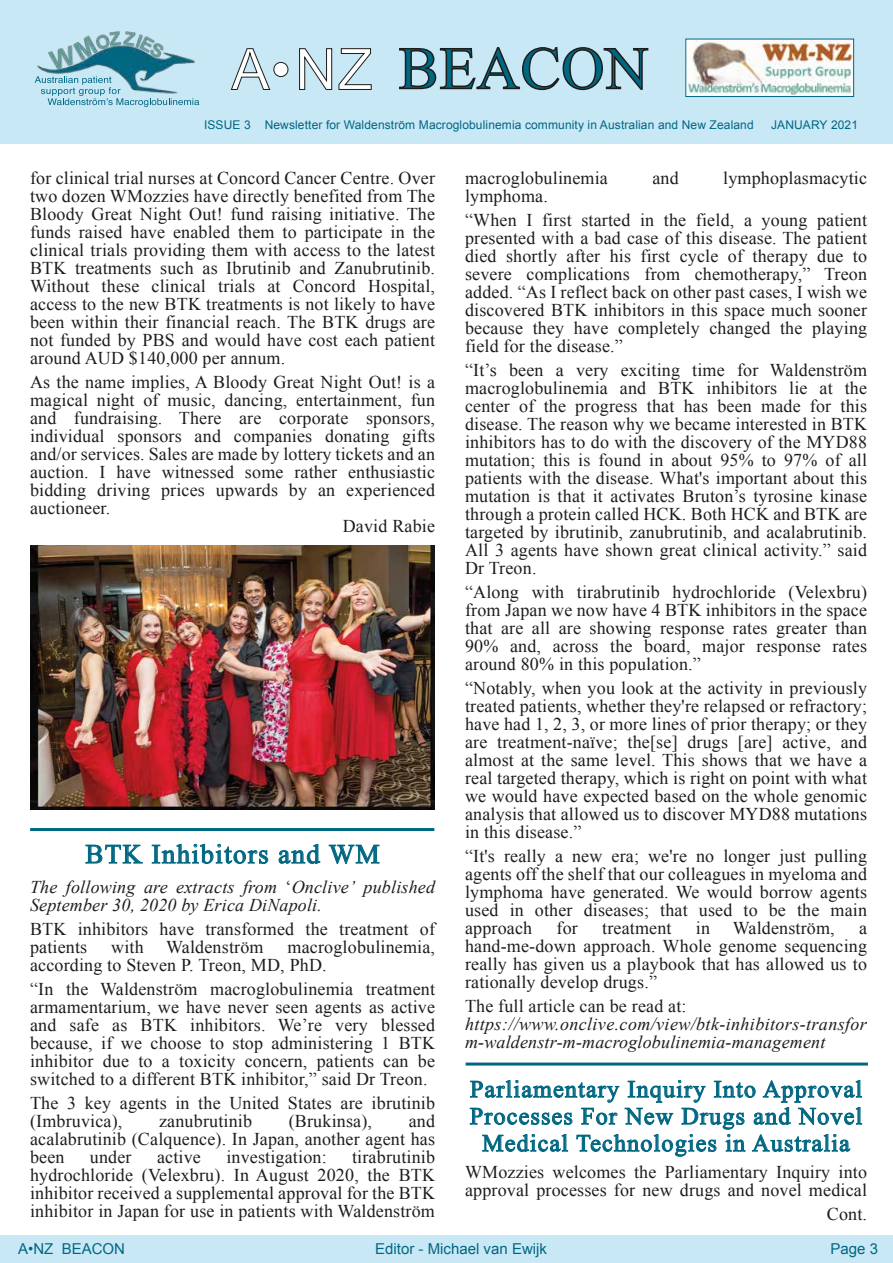
<style>
.page{position:relative;width:893px;height:1263px;background:#fff}
.page>*{position:absolute;margin:0;border:0;box-sizing:border-box;transform-origin:0 0}
.t1{font:60px "Times New Roman";letter-spacing:.01em;color:#006782}
.t2{font:27px "Times New Roman";letter-spacing:.05em;color:#006782}
.t3{font:24px/27px "Times New Roman";letter-spacing:.05em;color:#006782;text-align:center}
.t4{font:18px/18px "Times New Roman";letter-spacing:.01em;color:#1d1d1b;text-align:justify}
.t5{font:italic 18px/18px "Times New Roman";letter-spacing:.01em;color:#1d1d1b}
.t6{font:15px "Arial";color:#006782}
.t7{font:12px "Arial";letter-spacing:.01em;color:#006782}
.s1{font-family:"Arial";font-size:57px;color:#fff}
.s2{font-style:normal}
</style>
<div class="page">
<div style="left:0;top:0;width:893px;height:143px;background:#c9e8f6"></div>
<img style="left:688px;top:41px;width:164px;height:54px">
<div style="left:686px;top:39px;width:168px;height:58px;border:1px solid #006782"></div>
<svg style="left:399px;top:47px;width:250px;height:44px"></svg>
<div style="left:0;top:1236px;width:893px;height:27px;background:#c9e8f6"></div>
<svg style="left:240px;top:48px;width:49px;height:42px"></svg>
<svg style="left:299px;top:48px;width:33px;height:42px"></svg>
<svg style="left:338px;top:48px;width:34px;height:42px"></svg>
<img style="left:34px;top:31px;width:206px;height:74px">
<svg style="left:35px;top:76px;width:164px;height:31px"></svg>
<svg style="left:85px;top:845px;width:58px;height:18px"></svg>
<svg style="left:152px;top:844px;width:116px;height:20px"></svg>
<svg style="left:279px;top:844px;width:41px;height:20px"></svg>
<svg style="left:329px;top:845px;width:50px;height:19px"></svg>
<svg style="left:470px;top:1080px;width:392px;height:77px"></svg>
<hr style="left:30px;top:828px;width:404px;height:3px;background:#006782">
<img style="left:30px;top:545px;width:404px;height:264px">
<hr style="left:466px;top:1062px;width:402px;height:3px;background:#006782">
<p class="t1" style="left:231px;top:28px;width:418px"><span class="s1">A • NZ</span> BEACON</p>
<p class="t7" style="left:204px;top:117px;width:551px">ISSUE 3 Newsletter for Waldenström Macroglobulinemia community in Australian and New Zealand</p>
<p class="t7" style="left:771px;top:117px;width:88px">JANUARY 2021</p>
<p class="t4" style="left:30px;top:168px;width:407px">for clinical trial nurses at Concord Cancer Centre. Over two dozen WMozzies have directly benefited from The Bloody Great Night Out! fund raising initiative. The funds raised have enabled them to participate in the clinical trials providing them with access to the latest BTK treatments such as Ibrutinib and Zanubrutinib.<br>Without these clinical trials at Concord Hospital, access to the new BTK treatments is not likely to have been within their financial reach. The BTK drugs are not funded by PBS and would have cost each patient around AUD $140,000 per annum.</p>
<p class="t4" style="left:30px;top:372px;width:407px">As the name implies, A Bloody Great Night Out! is a</p>
<p class="t4" style="left:30px;top:390px;width:407px">magical night of music, dancing, entertainment, fun</p>
<p class="t4" style="left:30px;top:408px;width:407px">and fundraising. There are corporate sponsors,</p>
<p class="t4" style="left:30px;top:426px;width:407px">individual sponsors and companies donating gifts</p>
<p class="t4" style="left:30px;top:444px;width:407px">and/or services. Sales are made by lottery tickets and an</p>
<p class="t4" style="left:30px;top:462px;width:407px">auction. I have witnessed some rather enthusiastic</p>
<p class="t4" style="left:30px;top:480px;width:407px">bidding driving prices upwards by an experienced</p>
<p class="t4" style="left:30px;top:498px;width:82px">auctioneer.</p>
<p class="t4" style="left:343px;top:516px;width:94px">David Rabie</p>
<p class="t2" style="left:85px;top:836px;width:296px">BTK Inhibitors and WM</p>
<p class="t5" style="left:30px;top:878px;width:407px">The following are extracts from <span class="s2">‘</span>Onclive’ published<br>September 30, 2020 by Erica DiNapoli.</p>
<p class="t4" style="left:30px;top:920px;width:407px">BTK inhibitors have transformed the treatment of patients</p>
<p class="t4" style="left:30px;top:938px;width:407px;text-indent:258px">macroglobulinemia, according to Steven P. Treon, MD, PhD.</p>
<p class="t4" style="left:30px;top:980px;width:407px">“In the Waldenström macroglobulinemia treatment armamentarium, we have never seen agents as active and safe as BTK inhibitors. We’re very blessed because, if we choose to stop administering 1 BTK inhibitor due to a toxicity concern, patients can be switched to a different BTK inhibitor,” said Dr Treon.</p>
<p class="t4" style="left:30px;top:1094px;width:407px">The 3 key agents in the United States are ibrutinib (Imbruvica),</p>
<p class="t4" style="left:111px;top:938px;width:154px">with Waldenström</p>
<p class="t4" style="left:30px;top:1112px;width:407px;text-indent:379px">and acalabrutinib (Calquence). In Japan, another agent has been</p>
<p class="t4" style="left:159px;top:1112px;width:94px">zanubrutinib</p>
<p class="t4" style="left:289px;top:1112px;width:85px">(Brukinsa),</p>
<p class="t4" style="left:30px;top:1148px;width:407px;text-indent:322px">tirabrutinib hydrochloride (Velexbru). In August 2020, the BTK inhibitor received a supplemental approval for the BTK inhibitor in Japan for use in patients with Waldenström</p>
<p class="t4" style="left:90px;top:1148px;width:43px">under</p>
<p class="t4" style="left:157px;top:1148px;width:45px">active</p>
<p class="t4" style="left:226px;top:1148px;width:102px">investigation:</p>
<p class="t4" style="left:465px;top:168px;width:144px">macroglobulinemia</p>
<p class="t4" style="left:652px;top:168px;width:28px">and</p>
<p class="t4" style="left:723px;top:168px;width:145px">lymphoplasmacytic</p>
<p class="t4" style="left:465px;top:183px;width:404px;line-height:24px">lymphoma.<br>“When I first started in the field, a young patient</p>
<p class="t4" style="left:465px;top:228px;width:404px">presented with a bad case of this disease. The patient died shortly after his first cycle of therapy due to severe complications from chemotherapy,” Treon added. “As I reflect back on other past cases, I wish we discovered BTK inhibitors in this space much sooner because they have completely changed the playing field for the disease.”</p>
<p class="t4" style="left:465px;top:360px;width:404px">“It’s been a very exciting time for Waldenström macroglobulinemia and BTK inhibitors lie at the center of the progress that has been made for this disease. The reason why we became interested in BTK inhibitors has to do with the discovery of the MYD88 mutation; this is found in about 95% to 97% of all patients with the disease. What's important about this mutation is that it activates Bruton’s tyrosine kinase through a protein called HCK. Both HCK and BTK are targeted by ibrutinib, zanubrutinib, and acalabrutinib.<br>All 3 agents have shown great clinical activity.” said Dr Treon.</p>
<p class="t4" style="left:465px;top:582px;width:404px">“Along with tirabrutinib hydrochloride (Velexbru) from Japan we now have 4 BTK inhibitors in the space that are all are showing response rates greater than 90% and, across the board, major response rates around 80% in this population.”</p>
<p class="t4" style="left:465px;top:678px;width:404px">“Notably, when you look at the activity in previously treated patients, whether they're relapsed or refractory; have had 1, 2, 3, or more lines of prior therapy; or they are treatment-naïve; the[se] drugs [are] active, and almost at the same level. This shows that we have a real targeted therapy, which is right on point with what we would have expected based on the whole genomic analysis that allowed us to discover MYD88 mutations in this disease.”</p>
<p class="t4" style="left:465px;top:846px;width:404px">“It's really a new era; we're no longer just pulling agents off the shelf that our colleagues in myeloma and lymphoma have generated. We would borrow agents used in other diseases; that used to be the main approach</p>
<p class="t4" style="left:557px;top:918px;width:23px">for</p>
<p class="t4" style="left:602px;top:918px;width:71px">treatment</p>
<p class="t4" style="left:696px;top:918px;width:16px">in</p>
<p class="t4" style="left:733px;top:918px;width:104px">Waldenström,</p>
<p class="t4" style="left:465px;top:918px;width:404px;text-indent:394px">a hand-me-down approach. Whole genome sequencing really has given us a playbook that has allowed us to rationally develop drugs.”</p>
<p class="t5" style="left:465px;top:996px;width:403px"><span class="s2">The full article can be read at: </span>https://www.onclive.com/view/btk-inhibitors-transfor m-waldenstr-m-macroglobulinemia-management</p>
<p class="t3" style="left:470px;top:1075px;width:394px">Parliamentary Inquiry Into Approval<br>Processes For New Drugs and Novel<br>Medical Technologies in Australia</p>
<p class="t4" style="left:465px;top:1163px;width:404px">WMozzies welcomes the Parliamentary Inquiry into approval processes for new drugs and novel medical</p>
<p class="t4" style="left:827px;top:1205px;width:42px">Cont.</p>
<p class="t6" style="left:18px;top:1239px;width:108px">A•NZ BEACON</p>
<p class="t6" style="left:375px;top:1239px;width:173px">Editor - Michael van Ewijk</p>
<p class="t6" style="left:831px;top:1239px;width:49px">Page 3</p>
</div>
